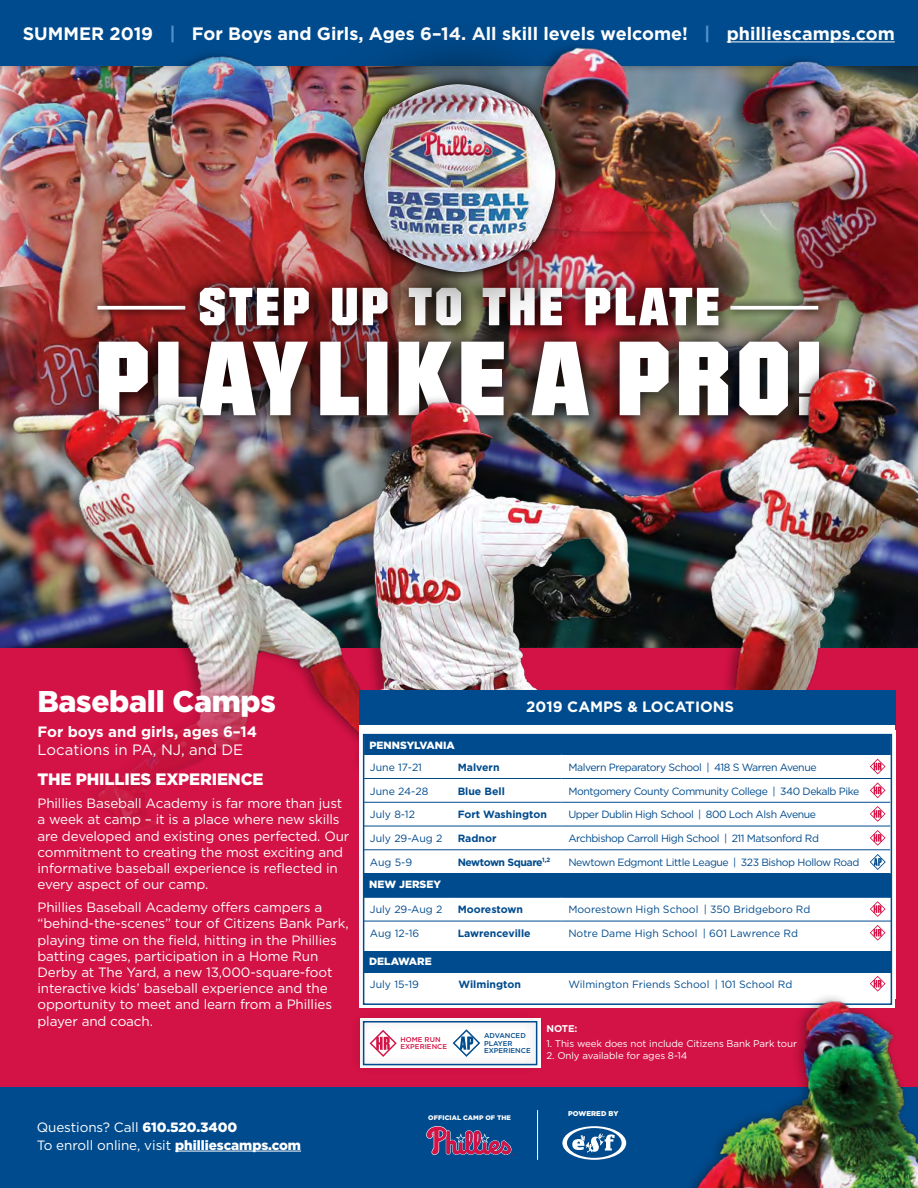
<style>
.page{position:relative;width:918px;height:1188px;background:#fff}
.page>*{position:absolute;margin:0;border:0;box-sizing:border-box;transform-origin:0 0}
.t1{font:900 30px "Gotham";letter-spacing:-.01em;color:#fff}
.t2{font:700 18px "Gotham";color:#fff}
.t3{font:900 16.5px "Gotham";letter-spacing:-.01em;color:#fff}
.t4{font:700 15px "Gotham";color:#fff}
.t5{font:15px "Gotham";color:#fff}
.t6{font:13.5px/16.2px "Gotham";letter-spacing:-.01em;color:#fff}
.t7{font:10.5px "Gotham";letter-spacing:-.04em;color:#004b8d}
.t8{font:10.5px "Gotham";color:#004b8d}
.t9{font:700 10.5px "Gotham";color:#004b8d}
.t10{font:900 10.5px "Gotham";color:#fff}
.t11{font:700 10.5px "Gotham";letter-spacing:-.04em;color:#004b8d}
.t12{font:9.75px "Gotham";letter-spacing:-.01em;color:#fff}
.t13{font:700 9.75px "Gotham";color:#fff}
.t14{font:500 7.05px/7.5px "Gotham";color:#004b8d}
.t15{font:500 7.05px/7.5px "Gotham";color:#d31245}
.t16{font:900 7.05px "Gotham";letter-spacing:.01em;color:#fff}
.t17{font:900 6.6px "Gotham";letter-spacing:.01em;color:#fff}
.s1{color:#5091cd}
.s2{font-weight:900}
</style>
<div class="page">
<img style="left:0;top:75px;width:300px;height:140px">
<div style="left:0;top:0;width:918px;height:75px;background:#000;opacity:.3"></div>
<div style="left:0;top:0;width:918px;height:66px;background:#004b8d"></div>
<img style="left:618px;top:41px;width:113px;height:191px">
<hr style="left:727px;top:41px;width:168px;height:1px;background:#fff">
<div style="left:633px;top:54px;width:285px;height:391px;background:#000;opacity:.3"></div>
<div style="left:0;top:648px;width:918px;height:506px;background:#d31245"></div>
<div style="left:0;top:1088px;width:918px;height:100px;background:#004b8d"></div>
<hr style="left:175px;top:1151px;width:126px;height:1px;background:#fff">
<svg style="left:562px;top:1126px;width:39px;height:34px"></svg>
<hr style="left:537px;top:1110px;width:1px;height:50px;background:#fff">
<svg style="left:618px;top:248px;width:246px;height:66px;background:#863c37"></svg>
<div style="left:66px;top:262px;width:778px;height:180px;background:#000;opacity:.75"></div>
<div style="left:185px;top:280px;width:535px;height:54px;background:#000;opacity:.3"></div>
<svg style="left:618px;top:288px;width:101px;height:9px"></svg>
<img style="left:542px;top:314px;width:376px;height:375px">
<img style="left:0;top:215px;width:542px;height:656px">
<div style="left:360px;top:691px;width:535px;height:317px;background:#fff"></div>
<div style="left:360px;top:731px;width:535px;height:268px;background:linear-gradient(to right,#dbe5ee,#dbe5ee)"></div>
<div style="left:363px;top:734px;width:528px;height:265px;background:#fff"></div>
<div style="left:364px;top:734px;width:527px;height:21px;background:#004b8d"></div>
<div style="left:363px;top:874px;width:528px;height:23px;background:#004b8d"></div>
<hr style="left:363px;top:778px;width:88px;height:1px;background:#004b8d">
<hr style="left:451px;top:778px;width:111px;height:1px;background:#004b8d">
<hr style="left:562px;top:778px;width:330px;height:1px;background:#004b8d">
<hr style="left:363px;top:802px;width:88px;height:1px;background:#004b8d">
<hr style="left:451px;top:802px;width:111px;height:1px;background:#004b8d">
<hr style="left:363px;top:826px;width:88px;height:1px;background:#004b8d">
<hr style="left:451px;top:826px;width:111px;height:1px;background:#004b8d">
<hr style="left:562px;top:802px;width:328px;height:1px;background:#004b8d">
<hr style="left:562px;top:826px;width:328px;height:1px;background:#004b8d">
<hr style="left:363px;top:849px;width:88px;height:1px;background:#004b8d">
<hr style="left:451px;top:849px;width:111px;height:1px;background:#004b8d">
<hr style="left:562px;top:849px;width:328px;height:1px;background:#004b8d">
<hr style="left:363px;top:897px;width:88px;height:1px;background:#004b8d">
<hr style="left:451px;top:897px;width:111px;height:1px;background:#004b8d">
<hr style="left:562px;top:897px;width:329px;height:1px;background:#004b8d">
<hr style="left:363px;top:921px;width:88px;height:1px;background:#004b8d">
<hr style="left:451px;top:921px;width:111px;height:1px;background:#004b8d">
<hr style="left:562px;top:921px;width:329px;height:1px;background:#004b8d">
<div style="left:363px;top:951px;width:528px;height:21px;background:#004b8d"></div>
<svg style="left:870px;top:854px;width:16px;height:16px"></svg>
<div style="left:363px;top:734px;width:529px;height:271px;border:2px solid #004b8d"></div>
<div style="left:359px;top:690px;width:537px;height:34px;background:#004b8d"></div>
<div style="left:350px;top:1012px;width:193px;height:62px;background:#000;opacity:.3"></div>
<div style="left:363px;top:1021px;width:174px;height:44px;border:2px solid #004b8d"></div>
<img style="left:601px;top:968px;width:317px;height:220px">
<svg style="left:370px;top:1030px;width:27px;height:27px"></svg>
<svg style="left:453px;top:1029px;width:27px;height:28px"></svg>
<svg style="left:426px;top:1126px;width:87px;height:29px"></svg>
<svg style="left:870px;top:735px;width:22px;height:63px"></svg>
<svg style="left:870px;top:806px;width:16px;height:16px"></svg>
<svg style="left:870px;top:830px;width:16px;height:16px"></svg>
<svg style="left:870px;top:901px;width:16px;height:40px"></svg>
<svg style="left:870px;top:976px;width:16px;height:16px"></svg>
<img style="left:300px;top:45px;width:318px;height:290px">
<img style="left:364px;top:84px;width:191px;height:189px">
<div style="left:160px;top:49px;width:109px;height:55px;background:#000;opacity:.3"></div>
<img style="left:157px;top:49px;width:130px;height:48px">
<h2 class="t2" style="left:23px;top:22px;width:874px">SUMMER 2019 <span class="s1">|</span> For Boys and Girls, Ages 6–14. All skill levels welcome! <span class="s1">|</span> philliescamps.com</h2>
<h1 class="t1" style="left:38px;top:681px;width:240px">Baseball Camps</h1>
<p class="t4" style="left:38px;top:722px;width:221px">For boys and girls, ages 6–14</p>
<p class="t5" style="left:38px;top:740px;width:207px">Locations in PA, NJ, and DE</p>
<p class="t3" style="left:38px;top:768px;width:228px">THE PHILLIES EXPERIENCE</p>
<p class="t6" style="left:38px;top:795px;width:313px">Phillies Baseball Academy is far more than just a week at camp – it is a place where new skills are developed and existing ones perfected. Our commitment to creating the most exciting and informative baseball experience is reflected in every aspect of our camp.</p>
<p class="t6" style="left:38px;top:899px;width:313px">Phillies Baseball Academy offers campers a “behind-the-scenes” tour of Citizens Bank Park, playing time on the field, hitting in the Phillies batting cages, participation in a Home Run Derby at The Yard, a new 13,000-square-foot interactive kids’ baseball experience and the opportunity to meet and learn from a Phillies player and coach.</p>
<p class="t6" style="left:37px;top:1118px;width:266px;line-height:18px">Questions? Call <span class="s2">610.520.3400<br></span>To enroll online, visit <span class="s2">philliescamps.com</span></p>
<p class="t4" style="left:526px;top:697px;width:209px">2019 CAMPS &amp; LOCATIONS</p>
<p class="t10" style="left:370px;top:738px;width:87px">PENNSYLVANIA</p>
<p class="t7" style="left:370px;top:760px;width:54px">June 17-21</p>
<p class="t9" style="left:458px;top:760px;width:43px">Malvern</p>
<p class="t7" style="left:568px;top:760px;width:250px">Malvern Preparatory School | 418 S Warren Avenue</p>
<p class="t7" style="left:370px;top:784px;width:60px">June 24-28</p>
<p class="t9" style="left:458px;top:784px;width:49px">Blue Bell</p>
<p class="t7" style="left:568px;top:784px;width:292px">Montgomery County Community College | 340 Dekalb Pike</p>
<p class="t7" style="left:370px;top:808px;width:47px">July 8-12</p>
<p class="t9" style="left:458px;top:808px;width:91px">Fort Washington</p>
<p class="t7" style="left:568px;top:808px;width:249px">Upper Dublin High School | 800 Loch Alsh Avenue</p>
<p class="t8" style="left:370px;top:832px;width:74px">July 29-Aug 2</p>
<p class="t9" style="left:458px;top:831px;width:40px">Radnor</p>
<p class="t7" style="left:568px;top:832px;width:252px">Archbishop Carroll High School | 211 Matsonford Rd</p>
<p class="t7" style="left:370px;top:855px;width:44px">Aug 5-9</p>
<p class="t11" style="left:458px;top:855px;width:94px">Newtown Square<sup>1,2</sup></p>
<p class="t7" style="left:568px;top:855px;width:293px">Newtown Edgmont Little League | 323 Bishop Hollow Road</p>
<p class="t10" style="left:369px;top:877px;width:73px">NEW JERSEY</p>
<p class="t8" style="left:370px;top:903px;width:74px">July 29-Aug 2</p>
<p class="t9" style="left:458px;top:903px;width:67px">Moorestown</p>
<p class="t8" style="left:568px;top:903px;width:244px">Moorestown High School | 350 Bridgeboro Rd</p>
<p class="t7" style="left:370px;top:927px;width:51px">Aug 12-16</p>
<p class="t9" style="left:458px;top:926px;width:75px">Lawrenceville</p>
<p class="t8" style="left:568px;top:927px;width:231px">Notre Dame High School | 601 Lawrence Rd</p>
<p class="t10" style="left:369px;top:954px;width:64px">DELAWARE</p>
<p class="t7" style="left:370px;top:978px;width:51px">July 15-19</p>
<p class="t9" style="left:459px;top:978px;width:64px">Wilmington</p>
<p class="t8" style="left:568px;top:978px;width:225px">Wilmington Friends School | 101 School Rd</p>
<p class="t15" style="left:400px;top:1035px;width:48px">HOME RUN<br>EXPERIENCE</p>
<p class="t14" style="left:484px;top:1032px;width:48px">ADVANCED<br>PLAYER<br>EXPERIENCE</p>
<p class="t13" style="left:546px;top:1022px;width:33px">NOTE:</p>
<p class="t12" style="left:546px;top:1037px;width:252px">1. This week does not include Citizens Bank Park tour</p>
<p class="t12" style="left:546px;top:1049px;width:143px">2. Only available for ages 8-14</p>
<p class="t17" style="left:428px;top:1113px;width:84px">OFFICIAL CAMP OF THE</p>
<p class="t16" style="left:568px;top:1108px;width:52px">POWERED BY</p>
</div>
